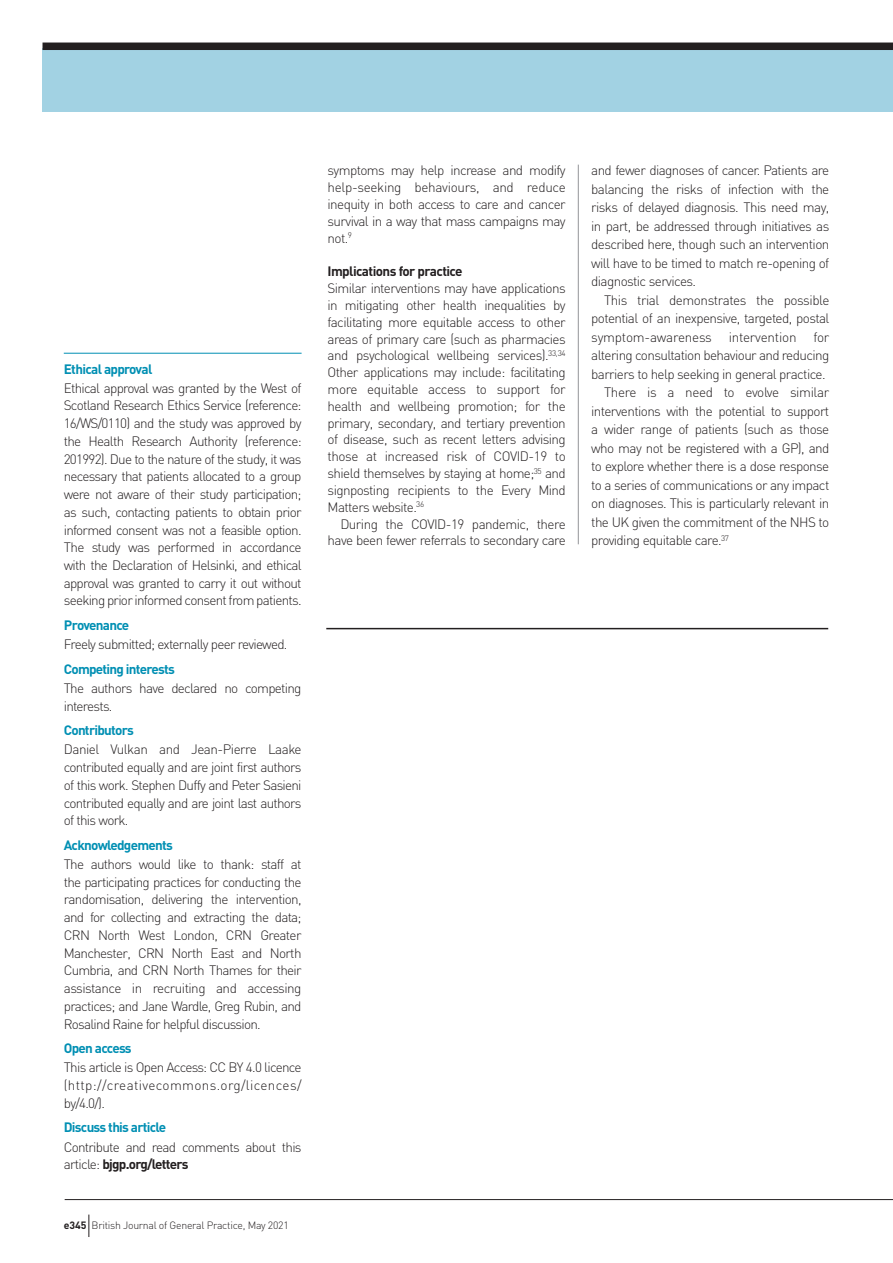
<style>
.page{position:relative;width:893px;height:1263px;background:#fff}
.page>*{position:absolute;margin:0;border:0;box-sizing:border-box;transform-origin:0 0}
.t1{font:300 13.5px/17.7px "DIN";letter-spacing:-.045em;color:#231f20;text-align:justify}
.t2{font:700 13.5px "DIN";letter-spacing:-.055em;color:#008fb3}
.t3{font:300 13.5px "DIN";letter-spacing:-.015em;color:#231f20}
.t4{font:700 13.5px "DIN";letter-spacing:-.045em;color:#231f20}
.t5{font:300 10.5px "DIN";letter-spacing:-.025em;color:#231f20}
.s1{font-weight:700}
</style>
<div class="page">
<div style="left:43px;top:48px;width:850px;height:64px;background:#a2d2e3"></div>
<div style="left:43px;top:43px;width:850px;height:7px;background:#231f20"></div>
<hr style="left:578px;top:165px;width:1px;height:379px;background:#939598">
<hr style="left:326px;top:628px;width:502px;height:1px;background:#231f20">
<hr style="left:64px;top:353px;width:238px;height:1px;background:#008fb3">
<svg style="left:88px;top:1214px;width:1px;height:23px"></svg>
<hr style="left:65px;top:1199px;width:828px;height:1px;background:#231f20">
<p class="t2" style="left:64px;top:360px;width:90px">Ethical approval</p>
<p class="t1" style="left:64px;top:379px;width:239px">Ethical approval was granted by the West of Scotland Research Ethics Service (reference:<br>16/WS/0110) and the study was approved by the Health Research Authority (reference:<br>201992). Due to the nature of the study, it was necessary that patients allocated to a group were not aware of their study participation; as such, contacting patients to obtain prior informed consent was not a feasible option.<br>The study was performed in accordance with the Declaration of Helsinki, and ethical approval was granted to carry it out without seeking prior informed consent from patients.</p>
<p class="t2" style="left:64px;top:616px;width:67px">Provenance</p>
<p class="t1" style="left:64px;top:635px;width:225px">Freely submitted; externally peer reviewed.</p>
<p class="t2" style="left:64px;top:660px;width:113px">Competing interests</p>
<p class="t1" style="left:64px;top:679px;width:239px">The authors have declared no competing interests.</p>
<p class="t2" style="left:64px;top:721px;width:71px">Contributors</p>
<p class="t1" style="left:64px;top:740px;width:239px">Daniel Vulkan and Jean-Pierre Laake contributed equally and are joint first authors of this work. Stephen Duffy and Peter Sasieni contributed equally and are joint last authors of this work.</p>
<p class="t2" style="left:64px;top:836px;width:111px">Acknowledgements</p>
<p class="t1" style="left:64px;top:855px;width:239px">The authors would like to thank: staff at the participating practices for conducting the randomisation, delivering the intervention, and for collecting and extracting the data; CRN North West London, CRN Greater Manchester, CRN North East and North Cumbria, and CRN North Thames for their assistance in recruiting and accessing practices; and Jane Wardle, Greg Rubin, and Rosalind Raine for helpful discussion.</p>
<p class="t2" style="left:64px;top:1039px;width:69px">Open access</p>
<p class="t1" style="left:64px;top:1058px;width:239px">This article is Open Access: CC BY 4.0 licence (http://creativecommons.org/licences/ by/4.0/).</p>
<p class="t2" style="left:64px;top:1119px;width:104px">Discuss this article</p>
<p class="t1" style="left:64px;top:1138px;width:239px">Contribute and read comments about this article: <span class="s1">bjgp.org/letters</span></p>
<p class="t5" style="left:64px;top:1219px;width:226px"><span class="s1">e345</span> British Journal of General Practice, May 2021</p>
<p class="t1" style="left:328px;top:162px;width:240px;line-height:16.8px">symptoms may help increase and modify help-seeking behaviours, and reduce inequity in both access to care and cancer survival in a way that mass campaigns may not.<sup>9</sup></p>
<p class="t4" style="left:328px;top:263px;width:137px">Implications for practice</p>
<p class="t1" style="left:328px;top:280px;width:240px;line-height:16.8px">Similar interventions may have applications in mitigating other health inequalities by facilitating more equitable access to other areas of primary care (such as pharmacies and psychological wellbeing services).<sup>33,34<br></sup>Other applications may include: facilitating more equitable access to support for health and wellbeing promotion; for the primary, secondary, and tertiary prevention of disease, such as recent letters advising those at increased risk of COVID-19 to shield themselves by staying at home;<sup>35</sup> and signposting recipients to the Every Mind Matters website.<sup>36</sup></p>
<p class="t1" style="left:328px;top:515px;width:240px;line-height:16.8px;text-align:right">During the COVID-19 pandemic, there have been fewer referrals to secondary care</p>
<p class="t1" style="left:591px;top:161px;width:240px;line-height:18.5px">and fewer diagnoses of cancer. Patients are balancing the risks of infection with the risks of delayed diagnosis. This need may, in part, be addressed through initiatives as described here, though such an intervention will have to be timed to match re-opening of diagnostic services.</p>
<p class="t1" style="left:604px;top:291px;width:227px">This trial demonstrates the possible</p>
<p class="t1" style="left:591px;top:310px;width:240px">potential of an inexpensive, targeted, postal</p>
<p class="t3" style="left:591px;top:329px;width:240px">symptom-awareness intervention for</p>
<p class="t1" style="left:591px;top:347px;width:240px">altering consultation behaviour and reducing</p>
<p class="t1" style="left:591px;top:365px;width:236px">barriers to help seeking in general practice.</p>
<p class="t1" style="left:604px;top:384px;width:227px">There is a need to evolve similar</p>
<p class="t1" style="left:591px;top:402px;width:240px">interventions with the potential to support</p>
<p class="t1" style="left:591px;top:421px;width:240px">a wider range of patients (such as those</p>
<p class="t1" style="left:591px;top:439px;width:240px">who may not be registered with a GP), and</p>
<p class="t1" style="left:591px;top:458px;width:240px">to explore whether there is a dose response</p>
<p class="t1" style="left:591px;top:476px;width:240px">to a series of communications or any impact</p>
<p class="t1" style="left:591px;top:495px;width:240px">on diagnoses. This is particularly relevant in</p>
<p class="t1" style="left:591px;top:513px;width:240px">the UK given the commitment of the NHS to</p>
<p class="t1" style="left:591px;top:532px;width:139px">providing equitable care.<sup>37</sup></p>
</div>
